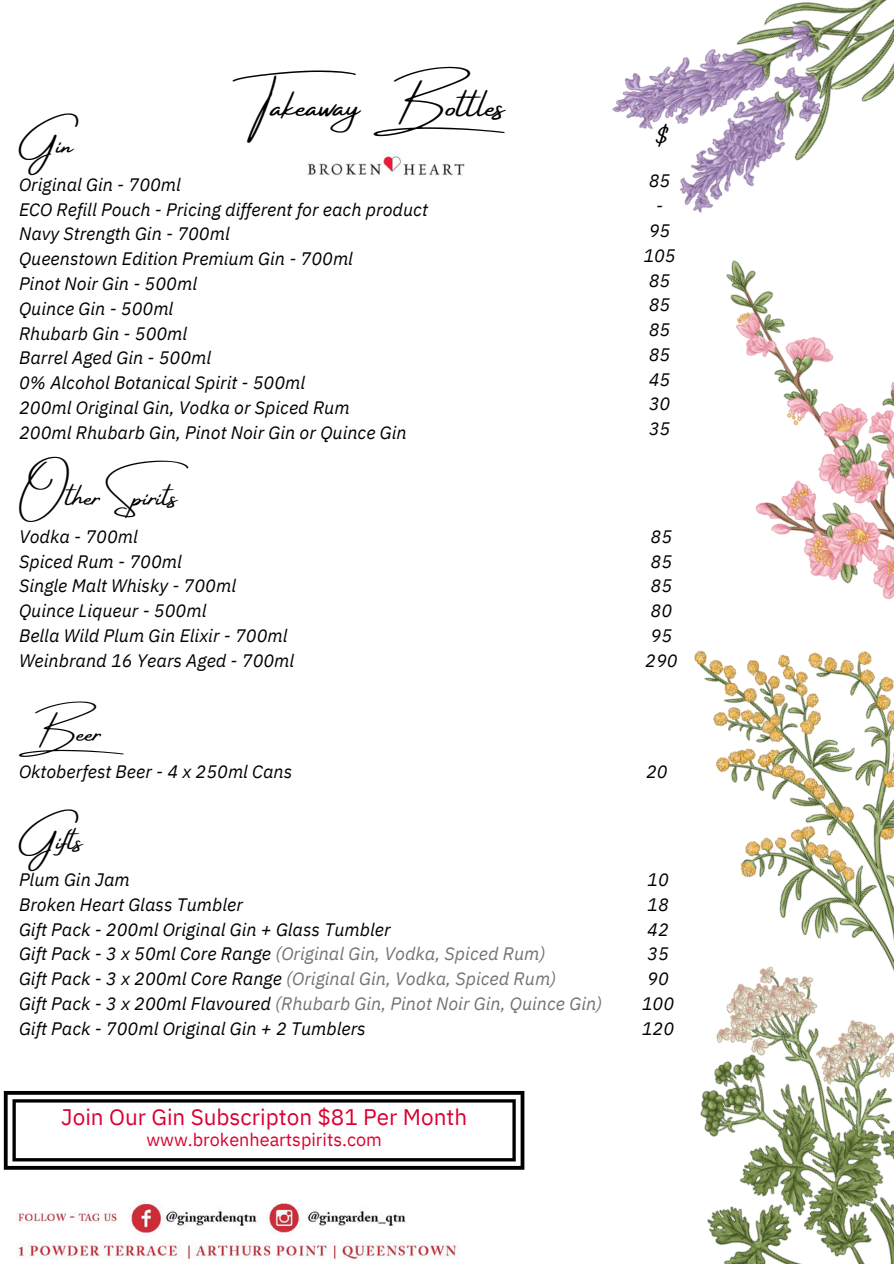
<style>
.page{position:relative;width:894px;height:1264px;background:#fff}
.page>*{position:absolute;margin:0;border:0;box-sizing:border-box;transform-origin:0 0}
.t1{font:37.5px "Amsterdam Four";color:#000}
.t2{font:30px "Amsterdam Four";color:#000}
.t3{font:22.5px "IBM Plex Sans";color:#db0032}
.t4{font:22.5px "Amsterdam Four";color:#000}
.t5{font:italic 18px "IBM Plex Sans";color:#000}
.t6{font:italic 18px "IBM Plex Sans";color:#737373}
.t7{font:18px "IBM Plex Sans";color:#db0032}
.s1{color:#000}
</style>
<div class="page">
<img style="left:700px;top:1110px;width:193px;height:153px">
<img style="left:701px;top:783px;width:192px;height:327px">
<img style="left:612px;top:0;width:281px;height:138px">
<img style="left:679px;top:138px;width:214px;height:645px">
<img style="left:17px;top:1203px;width:440px;height:56px">
<svg style="left:4px;top:1091px;width:520px;height:78px"></svg>
<img style="left:307px;top:156px;width:158px;height:20px">
<p class="t1" style="left:258px;top:85px;width:248px">Takeaway Bottles</p>
<p class="t2" style="left:19px;top:128px;width:62px">Gi n</p>
<p class="t4" style="left:653px;top:126px;width:13px">$</p>
<p class="t5" style="left:648px;top:169px;width:23px">85</p>
<p class="t5" style="left:656px;top:194px;width:8px">-</p>
<p class="t5" style="left:648px;top:218px;width:23px">95</p>
<p class="t5" style="left:643px;top:243px;width:34px">105</p>
<p class="t5" style="left:648px;top:268px;width:23px">85</p>
<p class="t5" style="left:648px;top:293px;width:23px">85</p>
<p class="t5" style="left:648px;top:317px;width:23px">85</p>
<p class="t5" style="left:648px;top:342px;width:23px">85</p>
<p class="t5" style="left:648px;top:367px;width:23px">45</p>
<p class="t5" style="left:648px;top:392px;width:23px">30</p>
<p class="t5" style="left:648px;top:416px;width:23px">35</p>
<p class="t5" style="left:19px;top:172px;width:163px">Original Gin - 700ml</p>
<p class="t5" style="left:19px;top:197px;width:410px">ECO Refill Pouch - Pricing different for each product</p>
<p class="t5" style="left:19px;top:222px;width:212px">Navy Strength Gin - 700ml</p>
<p class="t5" style="left:19px;top:247px;width:335px">Queenstown Edition Premium Gin - 700ml</p>
<p class="t5" style="left:19px;top:271px;width:179px">Pinot Noir Gin - 500ml</p>
<p class="t5" style="left:19px;top:296px;width:156px">Quince Gin - 500ml</p>
<p class="t5" style="left:19px;top:321px;width:170px">Rhubarb Gin - 500ml</p>
<p class="t5" style="left:19px;top:346px;width:194px">Barrel Aged Gin - 500ml</p>
<p class="t5" style="left:19px;top:370px;width:287px">0% Alcohol Botanical Spirit - 500ml</p>
<p class="t5" style="left:19px;top:395px;width:332px">200ml Original Gin, Vodka or Spiced Rum</p>
<p class="t5" style="left:19px;top:420px;width:389px">200ml Rhubarb Gin, Pinot Noir Gin or Quince Gin</p>
<p class="t2" style="left:19px;top:480px;width:177px">Other Spirits</p>
<p class="t5" style="left:19px;top:524px;width:120px">Vodka - 700ml</p>
<p class="t5" style="left:19px;top:549px;width:164px">Spiced Rum - 700ml</p>
<p class="t5" style="left:19px;top:574px;width:218px">Single Malt Whisky - 700ml</p>
<p class="t5" style="left:19px;top:598px;width:189px">Quince Liqueur - 500ml</p>
<p class="t5" style="left:19px;top:623px;width:270px">Bella Wild Plum Gin Elixir - 700ml</p>
<p class="t5" style="left:19px;top:648px;width:277px">Weinbrand 16 Years Aged - 700ml</p>
<p class="t2" style="left:19px;top:715px;width:106px">Beer</p>
<p class="t5" style="left:19px;top:759px;width:275px">Oktoberfest Beer - 4 x 250ml Cans</p>
<h3 class="t2" style="left:19px;top:823px;width:65px">Gifts</h3>
<p class="t5" style="left:19px;top:867px;width:112px">Plum Gin Jam</p>
<p class="t5" style="left:19px;top:892px;width:225px">Broken Heart Glass Tumbler</p>
<p class="t5" style="left:19px;top:917px;width:373px">Gift Pack - 200ml Original Gin + Glass Tumbler</p>
<p class="t6" style="left:19px;top:942px;width:527px"><span class="s1">Gift Pack - 3 x 50ml Core Range</span> (Original Gin, Vodka, Spiced Rum)</p>
<p class="t6" style="left:19px;top:966px;width:538px"><span class="s1">Gift Pack - 3 x 200ml Core Range</span> (Original Gin, Vodka, Spiced Rum)</p>
<p class="t6" style="left:19px;top:991px;width:584px"><span class="s1">Gift Pack - 3 x 200ml Flavoured</span> (Rhubarb Gin, Pinot Noir Gin, Quince Gin)</p>
<p class="t5" style="left:19px;top:1016px;width:348px">Gift Pack - 700ml Original Gin + 2 Tumblers</p>
<p class="t3" style="left:61px;top:1101px;width:407px">Join Our Gin Subscripton $81 Per Month</p>
<p class="t7" style="left:146px;top:1127px;width:237px">www.brokenheartspirits.com</p>
<p class="t5" style="left:650px;top:524px;width:23px">85</p>
<p class="t5" style="left:650px;top:549px;width:23px">85</p>
<p class="t5" style="left:650px;top:574px;width:23px">85</p>
<h2 class="t5" style="left:650px;top:598px;width:23px">80</h2>
<p class="t5" style="left:650px;top:623px;width:23px">95</p>
<p class="t5" style="left:645px;top:648px;width:34px">290</p>
<p class="t5" style="left:645px;top:759px;width:23px">20</p>
<p class="t5" style="left:647px;top:867px;width:23px">10</p>
<p class="t5" style="left:647px;top:892px;width:23px">18</p>
<p class="t5" style="left:647px;top:917px;width:23px">42</p>
<h2 class="t5" style="left:647px;top:942px;width:23px">35</h2>
<p class="t5" style="left:647px;top:966px;width:23px">90</p>
<h2 class="t5" style="left:641px;top:991px;width:34px">100</h2>
<p class="t5" style="left:641px;top:1016px;width:34px">120</p>
</div>
